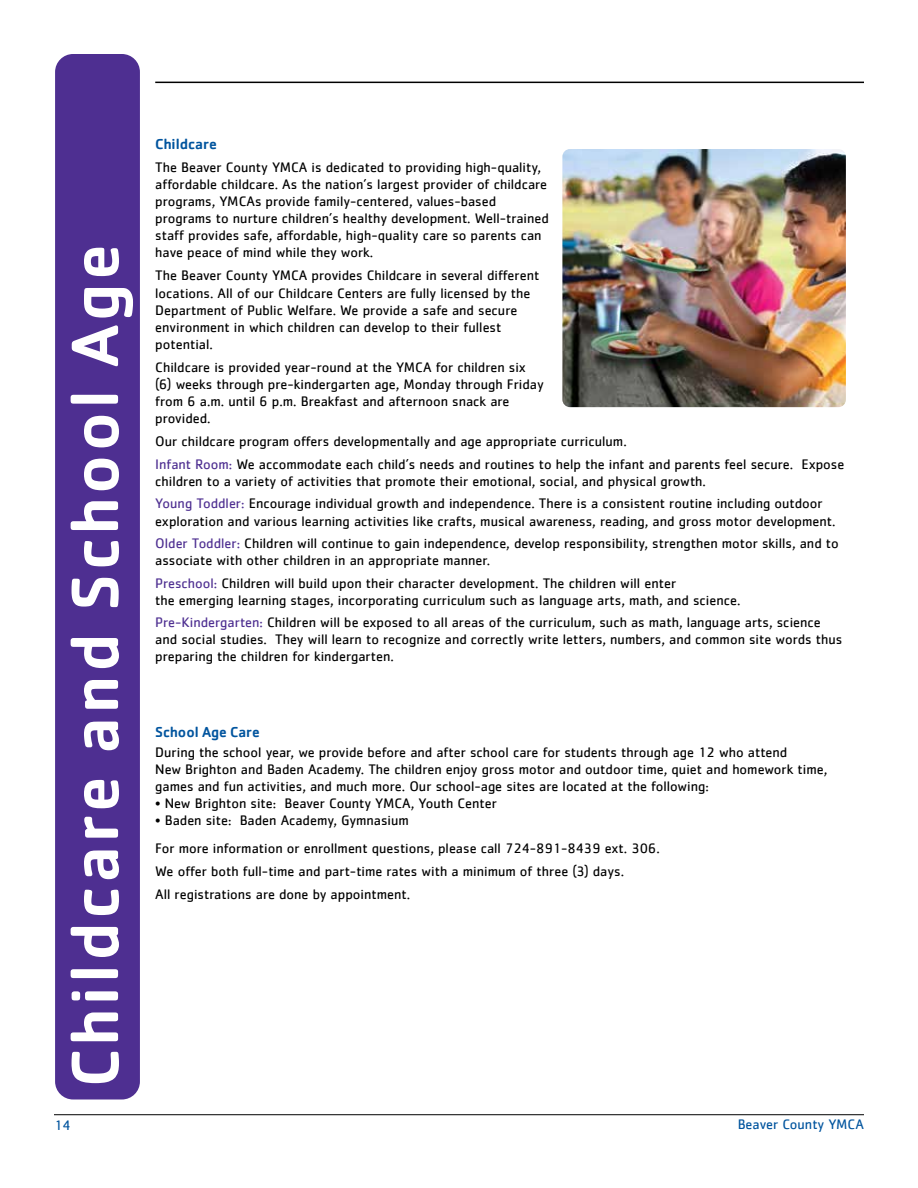
<style>
.page{position:relative;width:918px;height:1188px;background:#fff}
.page>*{position:absolute;margin:0;border:0;box-sizing:border-box;transform-origin:0 0}
.t1{font:500 69px "Cachet";letter-spacing:.05em;color:#fff}
.t2{font:500 15px "Cachet";color:#00549e}
.t3{font:14.25px/17.1px "Cachet";color:#000}
.t4{font:14.25px "Cachet";color:#00549e}
.s1{color:#4e2f91}
</style>
<div class="page">
<hr style="left:54px;top:1114px;width:810px;height:1px;background:#000">
<div style="left:55px;top:54px;width:85px;height:1046px;background:#4e2f91;border-radius:18px"></div>
<hr style="left:155px;top:82px;width:709px;height:1px;background:#000">
<img style="left:562px;top:149px;width:284px;height:258px">
<h1 class="t1" style="left:53px;top:1088px;width:845px;rotate:-90deg">Childcare and School Age</h1>
<p class="t2" style="left:155px;top:134px;width:63px">Childcare</p>
<p class="t3" style="left:155px;top:158px;width:395px">The Beaver County YMCA is dedicated to providing high-quality, affordable childcare. As the nation’s largest provider of childcare programs, YMCAs provide family-centered, values-based programs to nurture children’s healthy development. Well-trained staff provides safe, affordable, high-quality care so parents can have peace of mind while they work.</p>
<p class="t3" style="left:155px;top:267px;width:386px">The Beaver County YMCA provides Childcare in several different locations. All of our Childcare Centers are fully licensed by the Department of Public Welfare. We provide a safe and secure environment in which children can develop to their fullest potential.</p>
<p class="t3" style="left:155px;top:358px;width:390px">Childcare is provided year-round at the YMCA for children six (6) weeks through pre-kindergarten age, Monday through Friday from 6 a.m. until 6 p.m. Breakfast and afternoon snack are provided.</p>
<p class="t3" style="left:155px;top:430px;width:691px;line-height:22.5px">Our childcare program offers developmentally and age appropriate curriculum.<br><span class="s1">Infant Room:</span> We accommodate each child’s needs and routines to help the infant and parents feel secure. Expose</p>
<p class="t3" style="left:155px;top:470px;width:669px;line-height:22.5px">children to a variety of activities that promote their emotional, social, and physical growth.<br><span class="s1">Young Toddler:</span> Encourage individual growth and independence. There is a consistent routine including outdoor</p>
<p class="t3" style="left:155px;top:509px;width:685px;line-height:22.5px">exploration and various learning activities like crafts, musical awareness, reading, and gross motor development.<br><span class="s1">Older Toddler:</span> Children will continue to gain independence, develop responsibility, strengthen motor skills, and to</p>
<p class="t3" style="left:155px;top:549px;width:522px;line-height:22.5px">associate with other children in an appropriate manner.<br><span class="s1">Preschool:</span> Children will build upon their character development. The children will enter</p>
<p class="t3" style="left:155px;top:588px;width:667px;line-height:22.5px">the emerging learning stages, incorporating curriculum such as language arts, math, and science.<br><span class="s1">Pre-Kindergarten:</span> Children will be exposed to all areas of the curriculum, such as math, language arts, science</p>
<p class="t3" style="left:155px;top:631px;width:689px">and social studies. They will learn to recognize and correctly write letters, numbers, and common site words thus preparing the children for kindergarten.</p>
<p class="t2" style="left:155px;top:722px;width:106px">School Age Care</p>
<p class="t3" style="left:155px;top:743px;width:674px">During the school year, we provide before and after school care for students through age 12 who attend<br>New Brighton and Baden Academy. The children enjoy gross motor and outdoor time, quiet and homework time, games and fun activities, and much more. Our school-age sites are located at the following:</p>
<p class="t3" style="left:155px;top:795px;width:343px">• New Brighton site: Beaver County YMCA, Youth Center</p>
<p class="t3" style="left:155px;top:806px;width:506px;line-height:27.6px">• Baden site: Baden Academy, Gymnasium<br>For more information or enrollment questions, please call 724-891-8439 ext. 306.</p>
<p class="t3" style="left:155px;top:859px;width:470px;line-height:23.1px">We offer both full-time and part-time rates with a minimum of three (3) days.<br>All registrations are done by appointment.</p>
<p class="t4" style="left:54px;top:1117px;width:18px">14</p>
<p class="t4" style="left:738px;top:1116px;width:128px">Beaver County YMCA</p>
</div>
